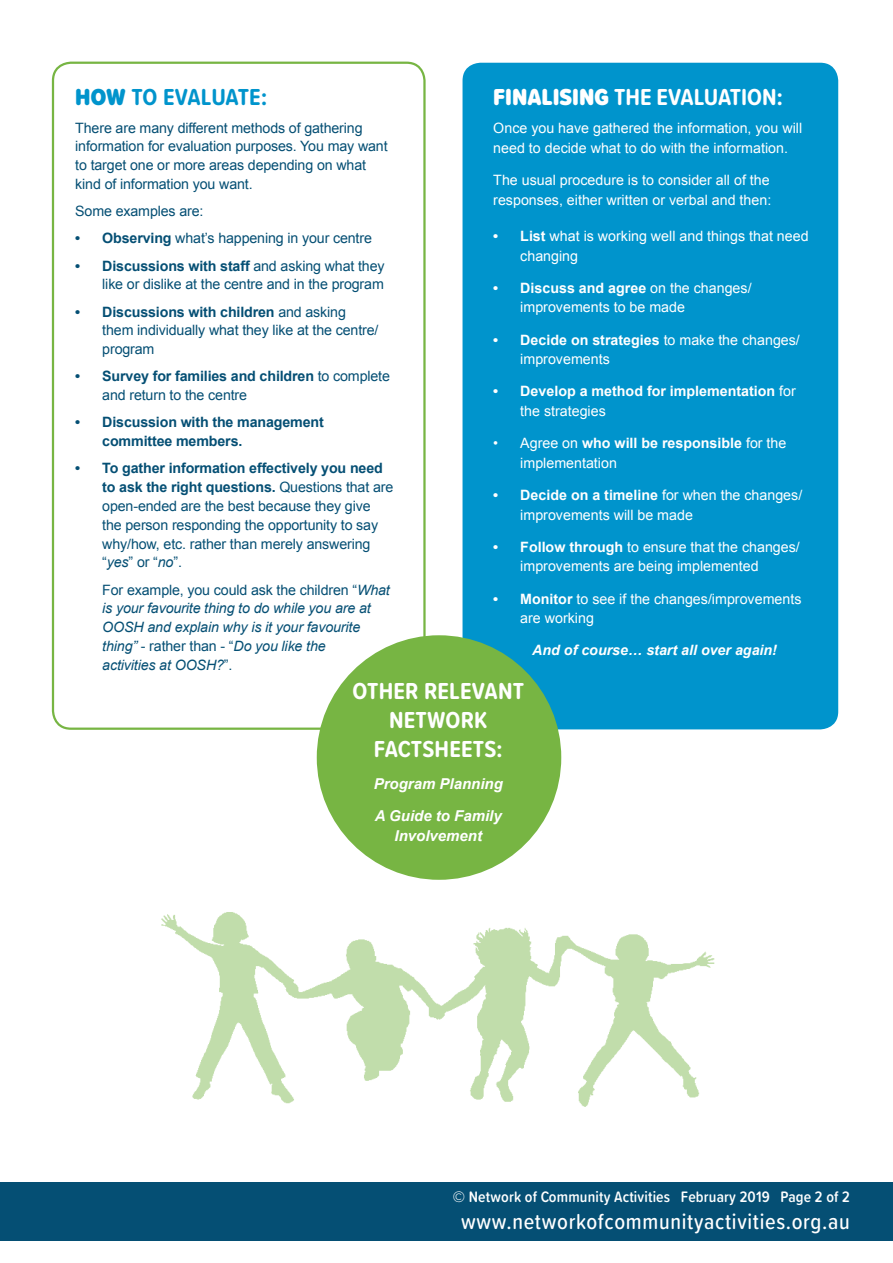
<style>
.page{position:relative;width:893px;height:1263px;background:#fff}
.page>*{position:absolute;margin:0;border:0;box-sizing:border-box;transform-origin:0 0}
.t1{font:700 24px/28.8px "Proxima Soft Cond";letter-spacing:.005em;color:#fff;text-align:center}
.t2{font:700 24px "Proxima Soft Cond";letter-spacing:-.01em;color:#0094cc}
.t3{font:500 22.5px "Proxima Soft Cond";letter-spacing:.03em;color:#fff}
.t4{font:600 15.75px "Proxima Soft Cond";letter-spacing:.01em;color:#fff}
.t5{font:italic 700 15px/19.5px "Arial";color:#fff;text-align:center}
.t6{font:14.25px/18.8px "Arial";letter-spacing:-.01em;color:#054f74}
.t7{font:14.25px/19.5px "Arial";color:#fff}
.t8{font:italic 14.25px/18.9px "Arial";letter-spacing:-.01em;color:#054f74}
.t9{font:700 14.25px/19.5px "Arial";color:#fff}
.t10{font:700 14.25px/18.8px "Arial";letter-spacing:-.01em;color:#054f74}
.t11{font:italic 700 14.25px "Arial";color:#fff}
.s1{font-weight:900}
.s2{font-weight:700}
.s3{font-style:italic}
.s4{font-style:normal}
.s5{font-weight:400}
</style>
<div class="page">
<div style="left:462px;top:63px;width:376px;height:666px;background:#0094cc;border-radius:18px"></div>
<div style="left:0;top:1183px;width:893px;height:58px;background:#054f74"></div>
<div style="left:52px;top:62px;width:374px;height:668px;border:2px solid #77b543;border-radius:18px"></div>
<div style="left:317px;top:635px;width:244px;height:245px;background:#77b543;border-radius:50%"></div>
<img style="left:161px;top:912px;width:554px;height:195px">
<p class="t2" style="left:75px;top:79px;width:193px"><span class="s1">HOW</span> TO EVALUATE:</p>
<p class="t6" style="left:75px;top:118px;width:314px">There are many different methods of gathering information for evaluation purposes. You may want to target one or more areas depending on what kind of information you want.</p>
<p class="t6" style="left:75px;top:202px;width:130px">Some examples are:</p>
<p class="t6" style="left:75px;top:229px;width:298px"><span class="s2">• Observing</span> what’s happening in your centre</p>
<p class="t6" style="left:75px;top:256px;width:311px;text-align:right"><span class="s2">• Discussions with staff</span> and asking what they like or dislike at the centre and in the program</p>
<p class="t6" style="left:102px;top:302px;width:278px;text-indent:-27px"><span class="s2">• Discussions with children</span> and asking them individually what they like at the centre/ program</p>
<p class="t6" style="left:102px;top:367px;width:289px;text-indent:-27px"><span class="s2">• Survey for families and children</span> to complete and return to the centre</p>
<p class="t10" style="left:102px;top:414px;width:223px;text-indent:-27px">• Discussion with the management committee members.</p>
<p class="t6" style="left:102px;top:459px;width:292px;text-indent:-27px"><span class="s2">• To gather information effectively you need to ask the right questions.</span> Questions that are open-ended are the best because they give the person responding the opportunity to say why/how, etc. rather than merely answering “<span class="s3">yes</span>” or “<span class="s3">no</span>”.</p>
<p class="t8" style="left:102px;top:580px;width:289px"><span class="s4">For example, you could ask the children “</span>What is your favourite thing to do while you are at OOSH and explain why is it your favourite thing” <span class="s4">- rather than - “</span>Do you like the<br>activities at OOSH?<span class="s4">”.</span></p>
<p class="t1" style="left:493px;top:82px;width:291px"><span class="s1">FINALISING</span> THE EVALUATION:</p>
<p class="t7" style="left:493px;top:119px;width:310px">Once you have gathered the information, you will need to decide what to do with the information.</p>
<p class="t7" style="left:493px;top:171px;width:280px">The usual procedure is to consider all of the responses, either written or verbal and then:</p>
<p class="t7" style="left:520px;top:227px;width:290px;text-indent:-27px"><span class="s2">• List</span> what is working well and things that need changing</p>
<p class="t7" style="left:520px;top:278px;width:233px;text-indent:-27px"><span class="s2">• Discuss and agree</span> on the changes/ improvements to be made</p>
<p class="t7" style="left:520px;top:330px;width:281px;text-indent:-27px"><span class="s2">• Decide on strategies</span> to make the changes/ improvements</p>
<p class="t9" style="left:520px;top:382px;width:277px;text-indent:-27px">• Develop a method for implementation <span class="s5">for the strategies</span></p>
<p class="t7" style="left:520px;top:434px;width:268px;text-indent:-27px">• Agree on <span class="s2">who will be responsible</span> for the implementation</p>
<p class="t7" style="left:520px;top:485px;width:283px;text-indent:-27px"><span class="s2">• Decide on a timeline</span> for when the changes/ improvements will be made</p>
<p class="t7" style="left:520px;top:537px;width:281px;text-indent:-27px"><span class="s2">• Follow through</span> to ensure that the changes/ improvements are being implemented</p>
<p class="t7" style="left:520px;top:589px;width:283px;text-indent:-27px"><span class="s2">• Monitor</span> to see if the changes/improvements are working</p>
<p class="t11" style="left:532px;top:641px;width:246px">And of course… start all over again!</p>
<p class="t1" style="left:352px;top:676px;width:173px">OTHER RELEVANT<br>NETWORK<br>FACTSHEETS:</p>
<p class="t5" style="left:374px;top:774px;width:131px">Program Planning</p>
<p class="t5" style="left:375px;top:807px;width:128px">A Guide to Family<br>Involvement</p>
<p class="t4" style="left:453px;top:1185px;width:398px">© Network of Community Activities February 2019 Page 2 of 2</p>
<p class="t3" style="left:461px;top:1205px;width:390px">www.networkofcommunityactivities.org.au</p>
</div>
